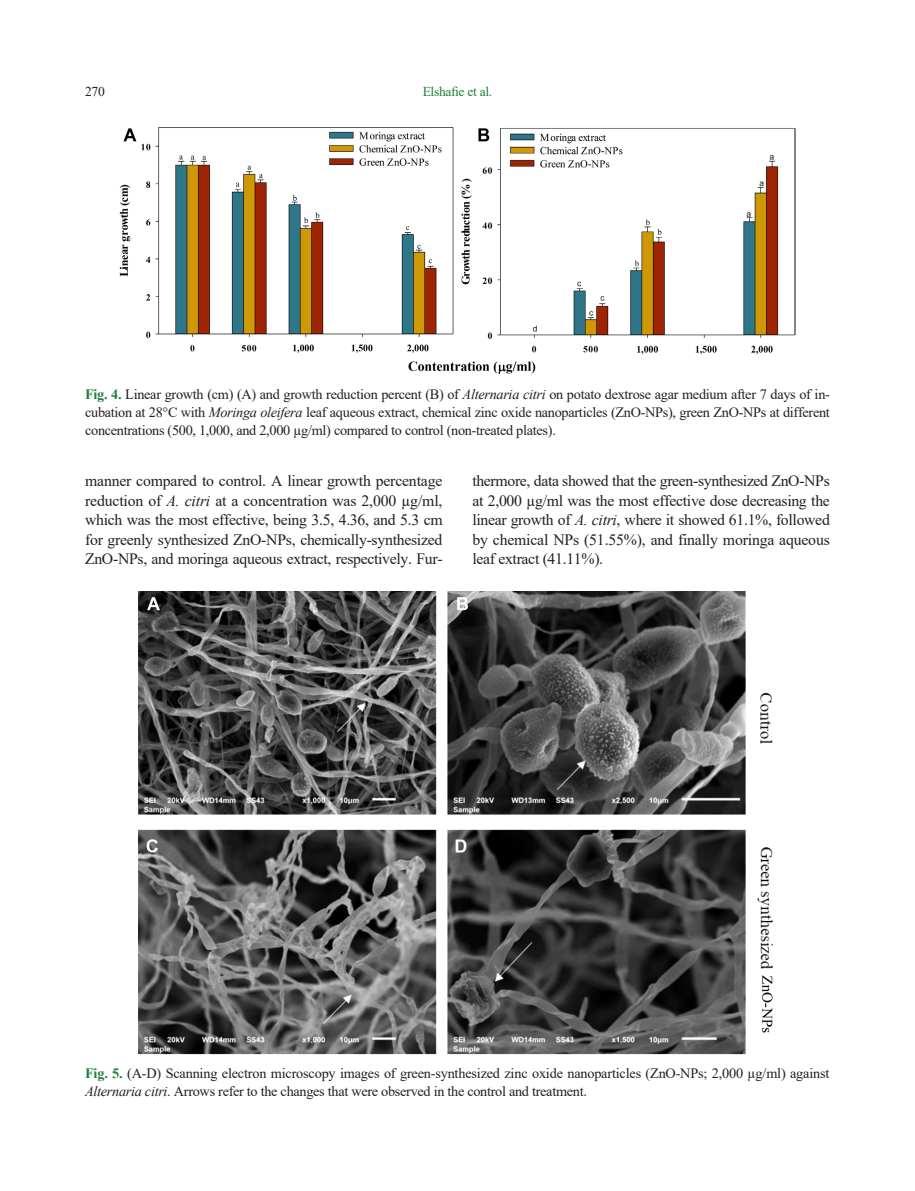
<style>
.page{position:relative;width:915px;height:1191px;background:#fff}
.page>*{position:absolute;margin:0;border:0;box-sizing:border-box;transform-origin:0 0}
.본문중{font:15.75px/19.5px "Times New Roman";letter-spacing:-.02em;color:#231f20;text-align:justify}
.그림표설명{font:14.25px/18px "Times New Roman";letter-spacing:-.02em;color:#231f20;text-align:justify}
.t1{font:13.5px "Times New Roman";letter-spacing:-.02em;color:#1c8039}
.t2{font:13.5px "Times New Roman";color:#231f20}
.s1{font-weight:700;color:#1c8039}
.s2{font-style:italic}
</style>
<div class="page">
<img style="left:120px;top:128px;width:674px;height:246px">
<img style="left:138px;top:592px;width:635px;height:462px">
<p class="t2" style="left:85px;top:82px;width:21px">270</p>
<p class="t1" style="left:422px;top:82px;width:71px">Elshafie et al.</p>
<p class="그림표설명" style="left:85px;top:385px;width:746px"><span class="s1">Fig. 4.</span> Linear growth (cm) (A) and growth reduction percent (B) of <span class="s2">Alternaria citri</span> on potato dextrose agar medium after 7 days of in&shy;cubation at 28°C with <span class="s2">Moringa oleifera</span> leaf aqueous extract, chemical zinc oxide nanoparticles (ZnO-NPs), green ZnO-NPs at different concentrations (500, 1,000, and 2,000 µg/ml) compared to control (non-treated plates).</p>
<p class="본문중" style="left:85px;top:471px;width:359px">manner compared to control. A linear growth percentage reduction of <span class="s2">A. citri</span> at a concentration was 2,000 µg/ml, which was the most effective, being 3.5, 4.36, and 5.3 cm for greenly synthesized ZnO-NPs, chemically-synthesized ZnO-NPs, and moringa aqueous extract, respectively. Fur-</p>
<p class="본문중" style="left:472px;top:471px;width:359px">thermore, data showed that the green-synthesized ZnO-NPs at 2,000 µg/ml was the most effective dose decreasing the linear growth of <span class="s2">A. citri</span>, where it showed 61.1%, followed by chemical NPs (51.55%), and finally moringa aqueous leaf extract (41.11%).</p>
<p class="그림표설명" style="left:85px;top:1064px;width:745px"><span class="s1">Fig. 5.</span> (A-D) Scanning electron microscopy images of green-synthesized zinc oxide nanoparticles (ZnO-NPs; 2,000 µg/ml) against<br><span class="s2">Alternaria citri</span>. Arrows refer to the changes that were observed in the control and treatment.</p>
</div>
